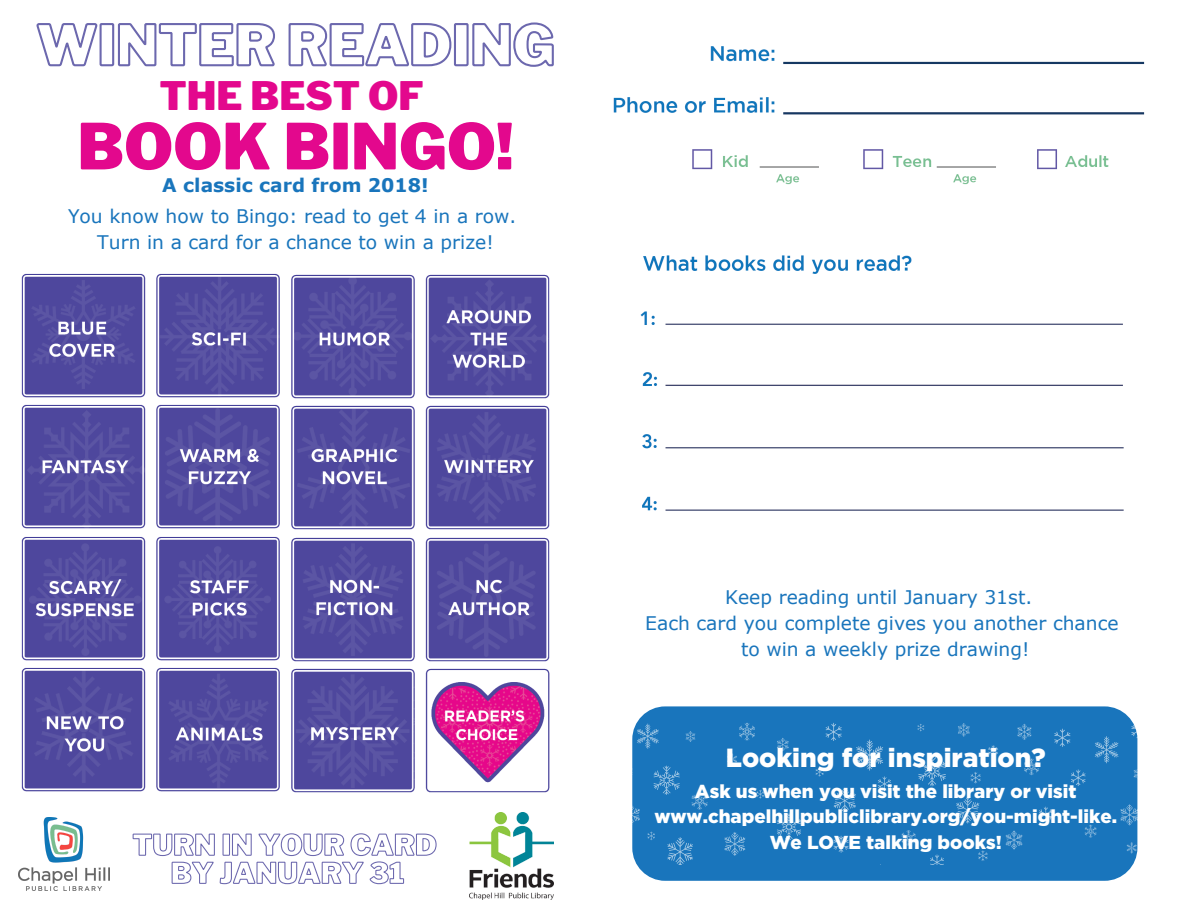
<style>
.page{position:relative;width:1188px;height:918px;background:#fff}
.page>*{position:absolute;margin:0;border:0;box-sizing:border-box;transform-origin:0 0}
.t1{font:900 63px "Libre Franklin";color:#e3088d}
.t2{font:900 39px "Libre Franklin";color:#e3088d}
.t3{font:900 26.25px "Gotham";color:#fff}
.t4{font:18.75px "Verdana";color:#1975bc}
.t5{font:900 18.75px/25.8px "Gotham";color:#fff;text-align:center}
.t6{font:700 18.75px "Verdana";color:#1975bc}
</style>
<div class="page">
<img style="left:21px;top:273px;width:529px;height:520px">
<img style="left:470px;top:813px;width:83px;height:86px">
<img style="left:19px;top:817px;width:91px;height:73px">
<svg style="left:132px;top:833px;width:305px;height:52px"></svg>
<svg style="left:36px;top:22px;width:518px;height:45px"></svg>
<img style="left:613px;top:46px;width:532px;height:69px">
<img style="left:692px;top:149px;width:417px;height:36px">
<div style="left:632px;top:706px;width:505px;height:175px;background:#1975bc;border-radius:33px"></div>
<svg style="left:958px;top:723px;width:12px;height:14px"></svg>
<svg style="left:918px;top:755px;width:28px;height:31px"></svg>
<svg style="left:1017px;top:724px;width:14px;height:16px"></svg>
<svg style="left:667px;top:837px;width:26px;height:28px"></svg>
<svg style="left:1071px;top:769px;width:15px;height:17px"></svg>
<svg style="left:632px;top:804px;width:8px;height:21px"></svg>
<svg style="left:1134px;top:767px;width:4px;height:13px"></svg>
<svg style="left:1120px;top:804px;width:18px;height:21px"></svg>
<svg style="left:777px;top:813px;width:24px;height:28px"></svg>
<svg style="left:727px;top:753px;width:10px;height:12px"></svg>
<svg style="left:724px;top:832px;width:21px;height:24px"></svg>
<svg style="left:1131px;top:722px;width:7px;height:17px"></svg>
<svg style="left:1024px;top:758px;width:15px;height:17px"></svg>
<svg style="left:978px;top:850px;width:10px;height:11px"></svg>
<svg style="left:988px;top:745px;width:10px;height:11px"></svg>
<svg style="left:1006px;top:830px;width:16px;height:20px"></svg>
<svg style="left:1127px;top:842px;width:10px;height:12px"></svg>
<svg style="left:970px;top:772px;width:11px;height:11px"></svg>
<svg style="left:637px;top:724px;width:22px;height:25px"></svg>
<svg style="left:1095px;top:736px;width:23px;height:27px"></svg>
<svg style="left:1054px;top:729px;width:16px;height:18px"></svg>
<svg style="left:956px;top:797px;width:23px;height:27px"></svg>
<svg style="left:739px;top:723px;width:16px;height:18px"></svg>
<svg style="left:901px;top:830px;width:15px;height:16px"></svg>
<svg style="left:777px;top:738px;width:12px;height:13px"></svg>
<svg style="left:833px;top:836px;width:16px;height:17px"></svg>
<svg style="left:930px;top:854px;width:14px;height:11px"></svg>
<svg style="left:647px;top:832px;width:8px;height:8px"></svg>
<svg style="left:917px;top:724px;width:7px;height:7px"></svg>
<svg style="left:816px;top:723px;width:75px;height:90px"></svg>
<svg style="left:654px;top:766px;width:26px;height:29px"></svg>
<svg style="left:692px;top:792px;width:16px;height:18px"></svg>
<svg style="left:686px;top:731px;width:9px;height:11px"></svg>
<svg style="left:1085px;top:825px;width:12px;height:13px"></svg>
<svg style="left:1039px;top:807px;width:14px;height:15px"></svg>
<svg style="left:756px;top:790px;width:8px;height:9px"></svg>
<img style="left:640px;top:255px;width:484px;height:256px">
<p class="t2" style="left:159px;top:72px;width:266px">THE BEST OF</p>
<p class="t1" style="left:78px;top:109px;width:437px">BOOK BINGO!</p>
<p class="t4" style="left:68px;top:204px;width:450px">You know how to Bingo: read to get 4 in a row.</p>
<p class="t4" style="left:97px;top:230px;width:398px">Turn in a card for a chance to win a prize!</p>
<p class="t6" style="left:162px;top:173px;width:268px">A classic card from 2018!</p>
<p class="t4" style="left:725px;top:586px;width:309px">Keep reading until January 31st.</p>
<p class="t4" style="left:645px;top:611px;width:475px">Each card you complete gives you another chance</p>
<p class="t4" style="left:741px;top:637px;width:290px">to win a weekly prize drawing!</p>
<p class="t3" style="left:726px;top:746px;width:321px">Looking for inspiration?</p>
<p class="t5" style="left:654px;top:779px;width:464px">Ask us when you visit the library or visit www.chapelhillpubliclibrary.org/you-might-like.</p>
<p class="t5" style="left:770px;top:831px;width:234px">We LOVE talking books!</p>
</div>
